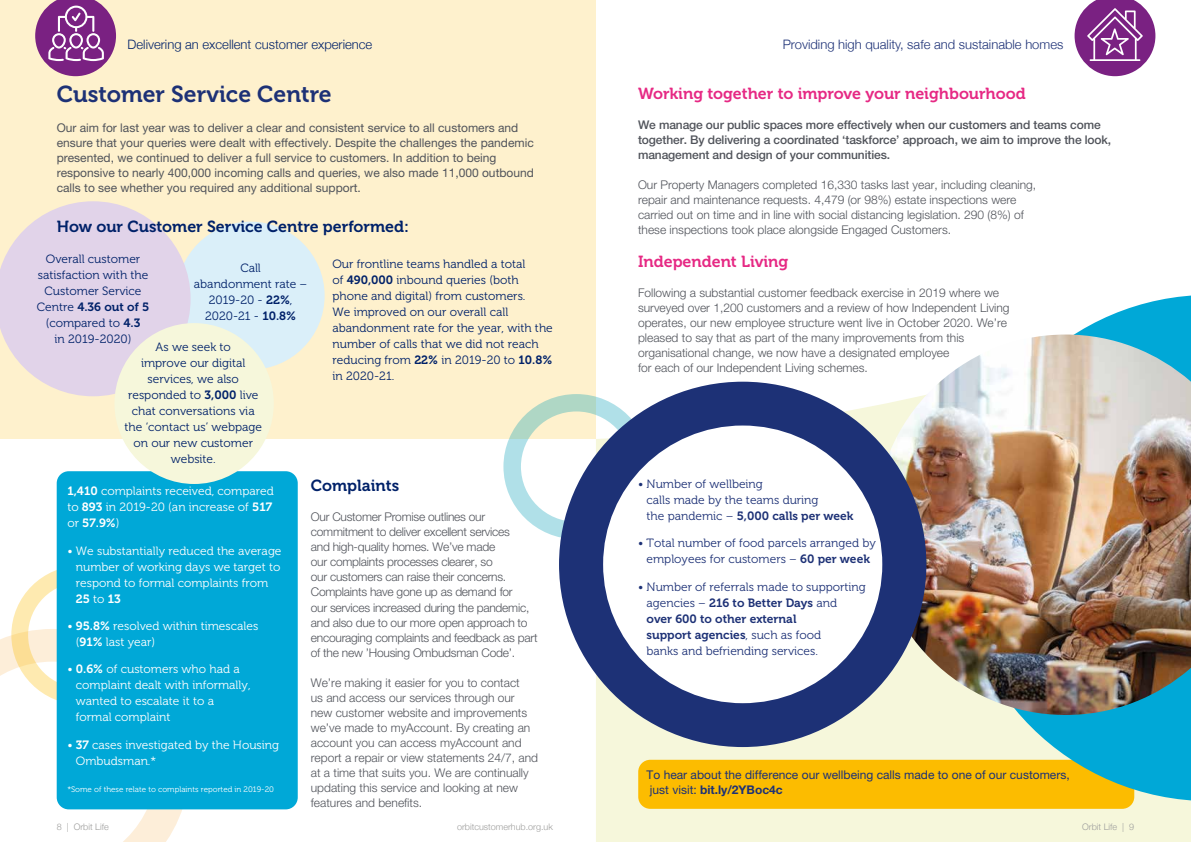
<style>
.page{position:relative;width:1191px;height:842px;background:#fff}
.page>*{position:absolute;margin:0;border:0;box-sizing:border-box;transform-origin:0 0}
.t1{font:23px "Museo 700";color:#1d3176}
.t2{font:16px "Museo 700";color:#e62984}
.t3{font:16px "Museo 700";color:#002169}
.t4{font:300 13px "Helvetica Neue";color:#1d3176}
.t5{font:300 13px "Helvetica Neue";color:#002169}
.t6{font:300 12px/15px "Helvetica Neue LT Std";color:#50535a}
.t7{font:12px/16px "Museo 300";color:#002169;text-align:center}
.t8{font:12px/15px "Helvetica Neue LT Std";color:#50535a}
.t9{font:300 12px/15px "Helvetica Neue LT Std";letter-spacing:-.02em;color:#50535a}
.t10{font:12px/16px "Museo 300";color:#fff}
.t11{font:500 12px/15px "Helvetica Neue LT Std";letter-spacing:-.01em;color:#50535a}
.t12{font:12px/16px "Museo 300";color:#1d3176}
.t13{font:12px/16px "Museo 700";color:#1d3176}
.t14{font:12px/15px "Helvetica Neue LT Std";color:#1d3176}
.t15{font:12px "Museo 700";color:#002169}
.t16{font:12px "Museo 700";color:#fff}
.t17{font:300 9px "Helvetica Neue";color:#9d9d9c}
.t18{font:8px "Museo 300";color:#fff}
.s1{font-family:"Museo 300"}
.s2{font-family:"Museo 700"}
.s3{font-weight:700}
</style>
<div class="page">
<div style="left:596px;top:381px;width:595px;height:461px;background:#f6f7db"></div>
<div style="left:0;top:0;width:595px;height:439px;background:#fef1cd"></div>
<svg style="left:0;top:635px;width:190px;height:207px"></svg>
<svg style="left:11px;top:566px;width:46px;height:139px"></svg>
<svg style="left:503px;top:396px;width:56px;height:141px"></svg>
<div style="left:176px;top:222px;width:149px;height:148px;background:#daeff9;border-radius:50%"></div>
<div style="left:57px;top:471px;width:241px;height:338px;background:#00a8d7;border-radius:12px"></div>
<svg style="left:0;top:201px;width:191px;height:195px"></svg>
<div style="left:114px;top:323px;width:160px;height:161px;background:#f6f7db;border-radius:50%"></div>
<div style="left:638px;top:760px;width:496px;height:49px;background:#fcbc00;border-radius:12px"></div>
<svg style="left:957px;top:295px;width:234px;height:506px"></svg>
<img style="left:875px;top:334px;width:316px;height:381px">
<svg style="left:559px;top:382px;width:367px;height:365px"></svg>
<svg style="left:1074px;top:0;width:81px;height:76px"></svg>
<svg style="left:35px;top:0;width:81px;height:76px"></svg>
<p class="t5" style="left:128px;top:34px;width:246px">Delivering an excellent customer experience</p>
<p class="t4" style="left:782px;top:34px;width:282px">Providing high quality, safe and sustainable homes</p>
<h1 class="t1" style="left:57px;top:82px;width:276px">Customer Service Centre</h1>
<p class="t8" style="left:57px;top:120px;width:479px">Our aim for last year was to deliver a clear and consistent service to all customers and ensure that your queries were dealt with effectively. Despite the challenges the pandemic presented, we continued to deliver a full service to customers. In addition to being responsive to nearly 400,000 incoming calls and queries, we also made 11,000 outbound calls to see whether you required any additional support.</p>
<h2 class="t3" style="left:57px;top:218px;width:354px">How our Customer Service Centre performed:</h2>
<p class="t7" style="left:38px;top:251px;width:112px">Overall customer satisfaction with the<br>Customer Service</p>
<p class="t15" style="left:37px;top:300px;width:114px"><span class="s1">Centre</span> 4.36 out of 5</p>
<p class="t7" style="left:46px;top:315px;width:96px">(compared to <span class="s2">4.3 </span>in 2019-2020)</p>
<p class="t7" style="left:194px;top:260px;width:115px">Call<br>abandonment rate –<br>2019-20 - <span class="s2">22%</span>,<br>2020-21 - <span class="s2">10.8%</span></p>
<p class="t7" style="left:332px;top:256px;width:222px;text-align:left">Our frontline teams handled a total<br>of <span class="s2">490,000</span> inbound queries (both phone and digital) from customers.<br>We improved on our overall call abandonment rate for the year, with the number of calls that we did not reach reducing from <span class="s2">22%</span> in 2019-20 to <span class="s2">10.8% </span>in 2020-21.</p>
<p class="t7" style="left:124px;top:339px;width:139px">As we seek to<br>improve our digital services, we also responded to <span class="s2">3,000</span> live chat conversations via the ‘contact us’ webpage on our new customer website.</p>
<p class="t10" style="left:67px;top:483px;width:208px"><span class="s2">1,410</span> complaints received, compared to <span class="s2">893</span> in 2019-20 (an increase of <span class="s2">517</span></p>
<p class="t16" style="left:67px;top:516px;width:54px"><span class="s1">or</span> 57.9%<span class="s1">)</span></p>
<p class="t10" style="left:76px;top:543px;width:207px;text-align:justify;text-indent:-9px">• We substantially reduced the average number of working days we target to respond to formal complaints from</p>
<p class="t16" style="left:76px;top:592px;width:47px">25 <span class="s1">to</span> 13</p>
<p class="t10" style="left:76px;top:618px;width:184px;text-indent:-9px">• <span class="s2">95.8%</span> resolved within timescales (<span class="s2">91%</span> last year)</p>
<p class="t10" style="left:76px;top:661px;width:176px;text-indent:-9px">• <span class="s2">0.6%</span> of customers who had a complaint dealt with informally, wanted to escalate it to a formal complaint</p>
<p class="t10" style="left:76px;top:737px;width:205px;text-indent:-9px">• <span class="s2">37</span> cases investigated by the Housing<br>Ombudsman.*</p>
<p class="t18" style="left:67px;top:785px;width:208px">*Some of these relate to complaints reported in 2019-20</p>
<h2 class="t3" style="left:311px;top:477px;width:90px">Complaints</h2>
<p class="t9" style="left:311px;top:509px;width:228px">Our Customer Promise outlines our commitment to deliver excellent services<br>and high-quality homes. We’ve made<br>our complaints processes clearer, so<br>our customers can raise their concerns.<br>Complaints have gone up as demand for<br>our services increased during the pandemic, and also due to our more open approach to encouraging complaints and feedback as part of the new ’Housing Ombudsman Code’.</p>
<p class="t6" style="left:311px;top:674px;width:229px">We’re making it easier for you to contact<br>us and access our services through our new customer website and improvements we’ve made to myAccount. By creating an account you can access myAccount and report a repair or view statements 24/7, and at a time that suits you. We are continually updating this service and looking at new features and benefits.</p>
<h2 class="t2" style="left:638px;top:84px;width:389px">Working together to improve your neighbourhood</h2>
<p class="t11" style="left:638px;top:117px;width:475px">We manage our public spaces more effectively when our customers and teams come together. By delivering a coordinated ‘taskforce’ approach, we aim to improve the look, management and design of your communities.</p>
<p class="t6" style="left:638px;top:177px;width:400px">Our Property Managers completed 16,330 tasks last year, including cleaning, repair and maintenance requests. 4,479 (or 98%) estate inspections were carried out on time and in line with social distancing legislation. 290 (8%) of these inspections took place alongside Engaged Customers.</p>
<h2 class="t2" style="left:638px;top:252px;width:152px">Independent Living</h2>
<p class="t6" style="left:638px;top:285px;width:373px">Following a substantial customer feedback exercise in 2019 where we surveyed over 1,200 customers and a review of how Independent Living operates, our new employee structure went live in October 2020. We’re pleased to say that as part of the many improvements from this organisational change, we now have a designated employee<br>for each of our Independent Living schemes.</p>
<p class="t12" style="left:646px;top:476px;width:173px;text-indent:-9px">• Number of wellbeing<br>calls made by the teams during</p>
<p class="t13" style="left:646px;top:508px;width:208px"><span class="s1">the pandemic –</span> 5,000 calls per week</p>
<p class="t12" style="left:638px;top:535px;width:239px;text-align:center">• Total number of food parcels arranged by employees for customers – <span class="s2">60 per week</span></p>
<p class="t12" style="left:638px;top:579px;width:229px">• Number of referrals made to supporting</p>
<p class="t13" style="left:646px;top:595px;width:192px"><span class="s1">agencies –</span> 216 to Better Days <span class="s1">and </span>over 600 to other external support agencies<span class="s1">, such as food</span></p>
<p class="t12" style="left:646px;top:643px;width:173px">banks and befriending services.</p>
<p class="t14" style="left:646px;top:767px;width:424px">To hear about the difference our wellbeing calls made to one of our customers, just visit: <span class="s3">bit.ly/2YBoc4c</span></p>
<p class="t17" style="left:57px;top:819px;width:54px">8 | Orbit Life</p>
<p class="t17" style="left:457px;top:819px;width:97px">orbitcustomerhub.org.uk</p>
<p class="t17" style="left:1082px;top:819px;width:54px">Orbit Life | 9</p>
</div>
